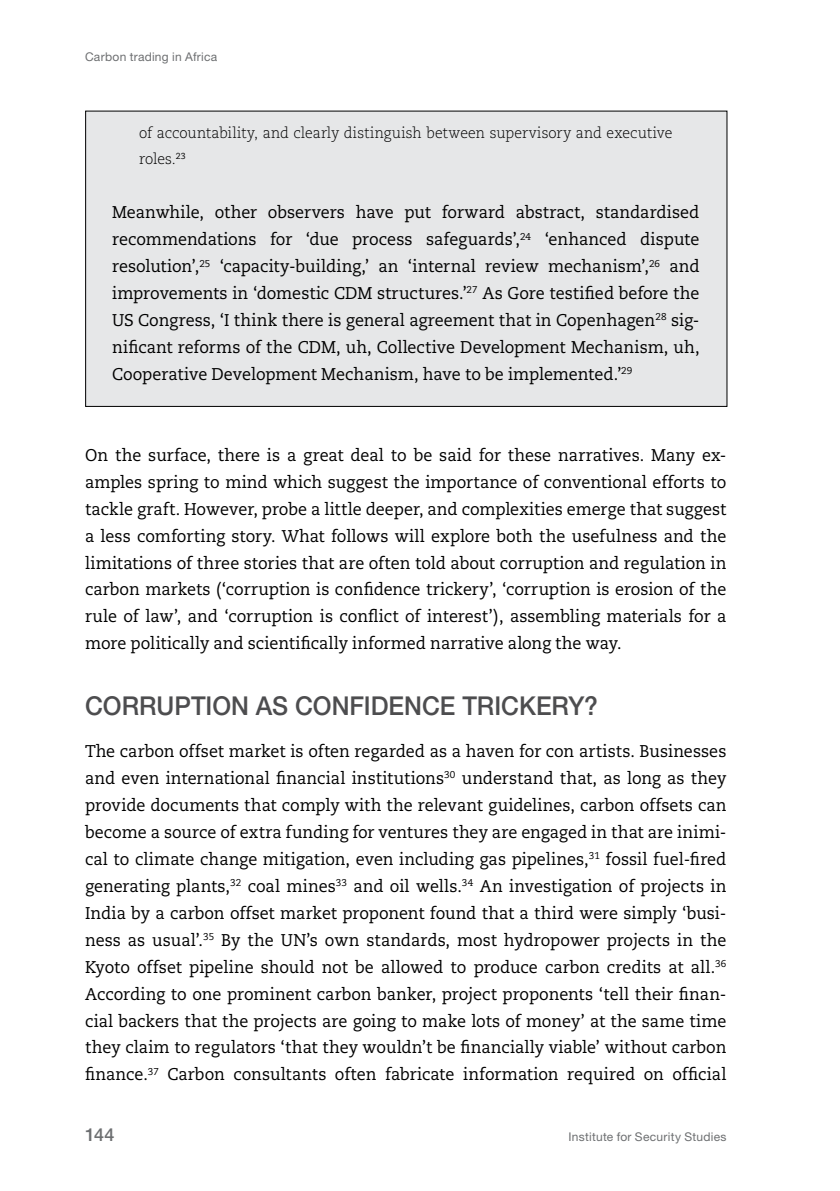
<style>
.page{position:relative;width:840px;height:1191px;background:#fff}
.page>*{position:absolute;margin:0;border:0;box-sizing:border-box;transform-origin:0 0}
.t1{font:500 26px "Helvetica Neue";color:#4d4d4f;scale:.95 1}
.t2{font:500 18px "Helvetica Neue";color:#6d6f71}
.t3{font:17px/27px "Caecilia";color:#000;text-align:justify;scale:.95 1}
.t4{font:300 15px/27px "Caecilia";color:#000;scale:.95 1}
.t5{font:12px "Helvetica Neue";letter-spacing:.025em;color:#6d6f71}
</style>
<div class="page">
<div style="left:86px;top:111px;width:640px;height:295px;background:#e6e7e8"></div>
<p class="t5" style="left:85px;top:50px;width:134px">Carbon trading in Africa</p>
<p class="t4" style="left:139px;top:119px;width:562px">of accountability, and clearly distinguish between supervisory and executive roles.<sup>23</sup></p>
<p class="t3" style="left:112px;top:199px;width:619px">Meanwhile, other observers have put forward abstract, standardised recommendations for ‘due process safeguards’,<sup>24</sup> ‘enhanced dispute resolution’,<sup>25</sup> ‘capacity-building,’ an ‘internal review mechanism’,<sup>26</sup> and improvements in ‘domestic CDM structures.’<sup>27</sup> As Gore testified before the US Congress, ‘I think there is general agreement that in Copenhagen<sup>28</sup> sig&shy;nificant reforms of the CDM, uh, Collective Development Mechanism, uh, Cooperative Development Mechanism, have to be implemented.’<sup>29</sup></p>
<p class="t3" style="left:85px;top:442px;width:676px">On the surface, there is a great deal to be said for these narratives. Many ex&shy;amples spring to mind which suggest the importance of conventional efforts to tackle graft. However, probe a little deeper, and complexities emerge that suggest a less comforting story. What follows will explore both the usefulness and the limitations of three stories that are often told about corruption and regulation in carbon markets (‘corruption is confidence trickery’, ‘corruption is erosion of the rule of law’, and ‘corruption is conflict of interest’), assembling materials for a more politically and scientifically informed narrative along the way.</p>
<h1 class="t1" style="left:85px;top:690px;width:474px">CORRUPTION AS CONFIDENCE TRICKER</h1>
<h1 class="t1" style="left:568px;top:690px;width:32px">Y?</h1>
<p class="t3" style="left:85px;top:738px;width:676px">The carbon offset market is often regarded as a haven for con artists. Businesses and even international financial institutions<sup>30</sup> understand that, as long as they provide documents that comply with the relevant guidelines, carbon offsets can become a source of extra funding for ventures they are engaged in that are inimi&shy;cal to climate change mitigation, even including gas pipelines,<sup>31</sup> fossil fuel-fired generating plants,<sup>32</sup> coal mines<sup>33</sup> and oil wells.<sup>34</sup> An investigation of projects in India by a carbon offset market proponent found that a third were simply ‘busi&shy;ness as usual’.<sup>35</sup> By the UN’s own standards, most hydropower projects in the Kyoto offset pipeline should not be allowed to produce carbon credits at all.<sup>36<br></sup>According to one prominent carbon banker, project proponents ‘tell their finan&shy;cial backers that the projects are going to make lots of money’ at the same time they claim to regulators ‘that they wouldn’t be financially viable’ without carbon finance.<sup>37</sup> Carbon consultants often fabricate information required on official</p>
<p class="t2" style="left:85px;top:1123px;width:31px">144</p>
<p class="t5" style="left:568px;top:1129px;width:159px">Institute for Security Studies</p>
</div>
